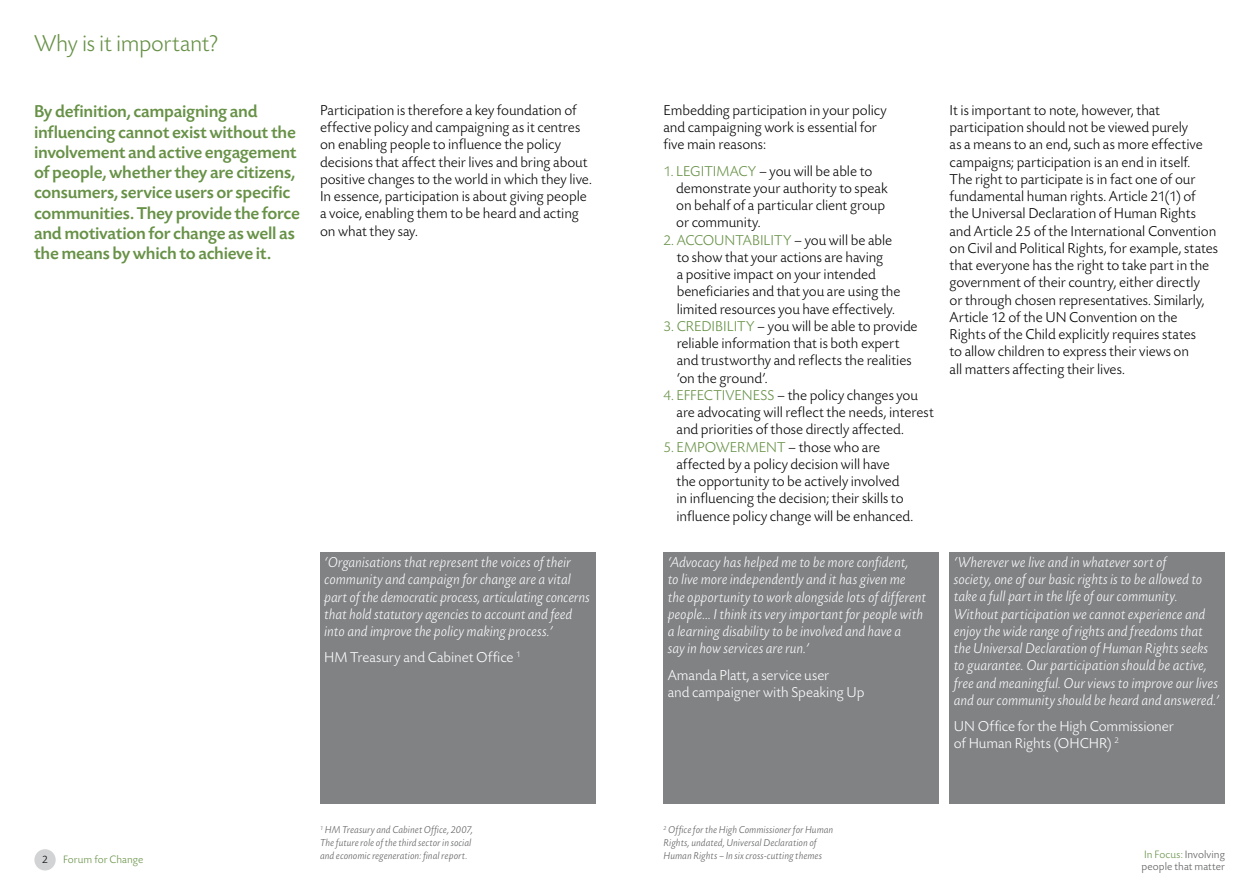
<style>
.page{position:relative;width:1259px;height:893px;background:#fff}
.page>*{position:absolute;margin:0;border:0;box-sizing:border-box;transform-origin:0 0}
.t1{font:300 24px "Today SB";letter-spacing:-.015em;color:#679146}
.t2{font:500 18px/20.2px "Today SB";letter-spacing:-.015em;color:#679146}
.t3{font:300 15px/17.2px "Today SB";letter-spacing:-.005em;color:#000}
.t4{font:italic 300 15px/17.2px "Today SB";color:#fff}
.t5{font:300 15px/17.2px "Today SB";letter-spacing:-.005em;color:#fff}
.t6{font:300 15px "Today SB";color:#679146}
.t7{font:300 11.25px/12px "Today SB";letter-spacing:.005em;color:#58595b}
.t8{font:300 11.25px "Today SB";letter-spacing:.005em;color:#679146}
.t9{font:300 11.25px "Today SB";color:#000}
.t10{font:italic 300 10.5px/12.8px "Today SB";letter-spacing:.005em;color:#58595b}
.s1{color:#679146}
</style>
<div class="page">
<div style="left:34px;top:849px;width:22px;height:21px;background:#d1d3d4;border-radius:50%"></div>
<div style="left:320px;top:552px;width:275px;height:252px;background:#808284"></div>
<div style="left:663px;top:552px;width:276px;height:252px;background:#808284"></div>
<div style="left:949px;top:552px;width:276px;height:252px;background:#808284"></div>
<h1 class="t1" style="left:34px;top:31px;width:186px">Why is it important?</h1>
<p class="t3" style="left:320px;top:102px;width:273px">Participation is therefore a key foundation of effective policy and campaigning as it centres on enabling people to influence the policy decisions that affect their lives and bring about positive changes to the world in which they live.<br>In essence, participation is about giving people a voice, enabling them to be heard and acting on what they say.</p>
<p class="t2" style="left:34px;top:102px;width:267px">By definition, campaigning and influencing cannot exist without the involvement and active engagement of people, whether they are citizens, consumers, service users or specific communities. They provide the force and motivation for change as well as the means by which to achieve it.</p>
<p class="t3" style="left:663px;top:102px;width:225px">Embedding participation in your policy and campaigning work is essential for five main reasons:</p>
<p class="t3" style="left:676px;top:163px;width:213px;text-indent:-13px"><span class="s1">1. Legiti macy</span> – you will be able to demonstrate your authority to speak on behalf of a particular client group or community.</p>
<p class="t6" style="left:663px;top:232px;width:22px">2. Acco</p>
<p class="t3" style="left:676px;top:232px;width:225px;text-indent:38px"><span class="s1">untability</span> – you will be able to show that your actions are having<br>a positive impact on your intended beneficiaries and that you are using the limited resources you have effectively.</p>
<p class="t3" style="left:676px;top:318px;width:242px;text-indent:-13px"><span class="s1">3. Credi bility</span> – you will be able to provide reliable information that is both expert and trustworthy and reflects the realities ‘on the ground’.</p>
<p class="t6" style="left:663px;top:387px;width:29px">4. Effec</p>
<p class="t6" style="left:713px;top:387px;width:17px">tivene</p>
<p class="t3" style="left:676px;top:387px;width:259px;text-indent:84px"><span class="s1">ss</span> – the policy changes you are advocating will reflect the needs, interest and priorities of those directly affected.</p>
<p class="t3" style="left:676px;top:439px;width:238px;text-indent:-13px"><span class="s1">5. Empowerment</span> – those who are affected by a policy decision will have<br>the opportunity to be actively involved in influencing the decision; their skills to influence policy change will be enhanced.</p>
<p class="t4" style="left:324px;top:554px;width:267px">‘Organisations that represent the voices of their community and campaign for change are a vital part of the democratic process, articulating concerns that hold statutory agencies to account and feed into and improve the policy making process.’</p>
<p class="t5" style="left:324px;top:650px;width:198px">HM Treasury and Cabinet Office <sup>1</sup></p>
<p class="t4" style="left:668px;top:554px;width:260px">‘Advocacy has helped me to be more confident,<br>to live more independently and it has given me the opportunity to work alongside lots of different people… I think its very important for people with a learning disability to be involved and have a<br>say in how services are run.’</p>
<p class="t5" style="left:668px;top:667px;width:198px">Amanda Platt, a service user<br>and campaigner with Speaking U p</p>
<p class="t3" style="left:949px;top:102px;width:270px">It is important to note, however, that participation should not be viewed purely<br>as a means to an end, such as more effective campaigns; participation is an end in itself.<br>The right to participate is in fact one of our fundamental human rights. Article 21(1) of the U niversal Declaration of Human Rights and Article 25 of the International Convention on Civil and Political Rights, for example, states that everyone has the right to take part in the government of their country, either directly<br>or through chosen representatives. Similarly, Article 12 of the U N Convention on the<br>Rights of the Child explicitly requires states<br>to allow children to express their views on<br>all matters affecting their lives.</p>
<p class="t4" style="left:954px;top:554px;width:267px">‘Wherever we live and in whatever sort of<br>society, one of our basic rights is to be allowed to take a full part in the life of our community.<br>Without participation we cannot experience and enjoy the wide range of rights and freedoms that the Universal Declaration of Human Rights seeks to guarantee. Our participation should be active, free and meaningful. Our views to improve our lives and our community should be heard and answered.’</p>
<p class="t5" style="left:954px;top:718px;width:221px">U N Office for the High Commissioner of Human Rights (OHCHR) <sup>2</sup></p>
<p class="t9" style="left:42px;top:853px;width:7px">2</p>
<p class="t10" style="left:320px;top:824px;width:154px"><sup>1</sup> HM Treasury and Cabinet Office, 2007,<br>The future role of the third sector in social and economic regeneration: final report.</p>
<p class="t10" style="left:663px;top:824px;width:171px"><sup>2</sup> Office for the High Commissioner for Human<br>Rights, undated, Universal Declaration of<br>Human Rights – In six cross-cutting themes</p>
<p class="t8" style="left:63px;top:854px;width:82px">Forum for Change</p>
<p class="t7" style="left:1141px;top:848px;width:85px"><span class="s1">In Focus:</span> Involving people that matter</p>
</div>
